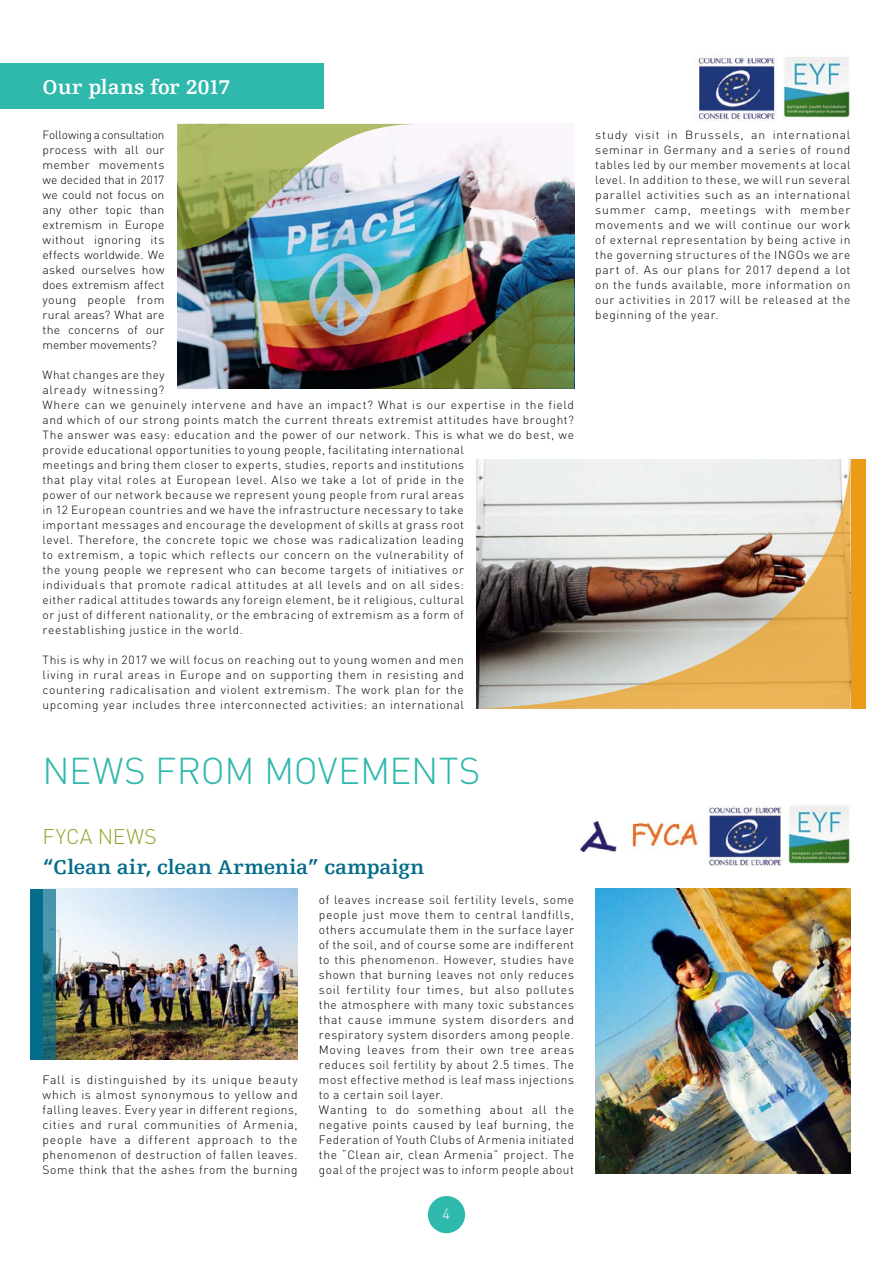
<style>
.page{position:relative;width:893px;height:1263px;background:#fff}
.page>*{position:absolute;margin:0;border:0;box-sizing:border-box;transform-origin:0 0}
.t1{font:300 36.9px "DIN";color:#2fb8ac}
.t2{font:700 21px "Egyptienne FLT Std";letter-spacing:.005em;color:#046d8b}
.t3{font:700 21px "Egyptienne FLT Std";color:#fff}
.t4{font:300 21px "DIN";letter-spacing:.015em;color:#93a42a}
.t5{font:300 15px "DIN";color:#fff}
.t6{font:300 12px/15px "DIN";letter-spacing:.05em;color:#000;text-align:justify}
.t7{font:300 11.7px/15px "DIN";letter-spacing:.045em;color:#000;text-align:justify}
.t8{font:300 11.7px/15px "DIN";letter-spacing:.045em;color:#000;text-align:justify;scale:1.04 1}
</style>
<div class="page">
<div style="left:428px;top:1196px;width:37px;height:37px;background:#2fb8ac;border-radius:50%"></div>
<div style="left:850px;top:460px;width:16px;height:249px;background:#eb9b16"></div>
<div style="left:0;top:64px;width:323px;height:45px;background:#2fb8ac"></div>
<img style="left:696px;top:56px;width:81px;height:64px">
<img style="left:783px;top:54px;width:67px;height:64px">
<img style="left:177px;top:135px;width:397px;height:254px">
<img style="left:708px;top:805px;width:74px;height:61px">
<img style="left:787px;top:803px;width:64px;height:61px">
<img style="left:580px;top:821px;width:118px;height:31px">
<img style="left:595px;top:889px;width:256px;height:285px">
<img style="left:55px;top:889px;width:243px;height:170px">
<svg style="left:477px;top:460px;width:373px;height:249px;background:#c0b09a"></svg>
<img style="left:177px;top:124px;width:243px;height:126px">
<img style="left:362px;top:279px;width:212px;height:110px">
<svg style="left:43px;top:889px;width:12px;height:170px;background:#337c8b"></svg>
<div style="left:30px;top:889px;width:13px;height:170px;background:#046d8b"></div>
<h2 class="t3" style="left:43px;top:75px;width:189px">Our plans for 2017</h2>
<p class="t7" style="left:43px;top:127px;width:123px">Following a consultation process with all our member movements we decided that in 2017 we could not focus on any other topic than extremism in Europe without ignoring its effects worldwide. We asked ourselves how does extremism affect young people from rural areas? What are the concerns of our member movements?</p>
<p class="t7" style="left:43px;top:367px;width:533px;text-align:left">What changes are they<br>already witnessing?<br>Where can we genuinely intervene and have an impact? What is our expertise in the field and which of our strong points match the current threats extremist attitudes have brought?<br>The answer was easy: education and the power of our network. This is what we do best, we provide educational opportunities to young people, facilitating international<br>meetings and bring them closer to experts, studies, reports and institutions<br>that play vital roles at European level. Also we take a lot of pride in the<br>power of our network because we represent young people from rural areas<br>in 12 European countries and we have the infrastructure necessary to take<br>important messages and encourage the development of skills at grass root<br>level. Therefore, the concrete topic we chose was radicalization leading<br>to extremism, a topic which reflects our concern on the vulnerability of<br>the young people we represent who can become targets of initiatives or<br>individuals that promote radical attitudes at all levels and on all sides:<br>either radical attitudes towards any foreign element, be it religious, cultural<br>or just of different nationality, or the embracing of extremism as a form of<br>reestablishing justice in the world.</p>
<p class="t7" style="left:43px;top:652px;width:423px">This is why in 2017 we will focus on reaching out to young women and men living in rural areas in Europe and on supporting them in resisting and countering radicalisation and violent extremism. The work plan for the upcoming year includes three interconnected activities: an international</p>
<h1 class="t1" style="left:43px;top:748px;width:440px">NEWS FROM MOVEMENTS</h1>
<h2 class="t4" style="left:43px;top:823px;width:116px">FYCA NEWS</h2>
<h2 class="t2" style="left:43px;top:855px;width:383px">“Clean air, clean Armenia” campaign</h2>
<p class="t6" style="left:43px;top:1072px;width:257px">Fall is distinguished by its unique beauty which is almost synonymous to yellow and falling leaves. Every year in different regions, cities and rural communities of Armenia, people have a different approach to the phenomenon of destruction of fallen leaves.<br>Some think that the ashes from the burning</p>
<p class="t6" style="left:319px;top:892px;width:257px;text-align:left">of leaves increase soil fertility levels, some people just move them to central landfills, others accumulate them in the surface layer of the soil, and of course some are indifferent to this phenomenon. However, studies have shown that burning leaves not only reduces soil fertility four times, but also pollutes the atmosphere with many toxic substances that cause immune system disorders and respiratory system disorders among people.<br>Moving leaves from their own tree areas reduces soil fertility by about 2.5 times. The most effective method is leaf mass injections to a certain soil layer.<br>Wanting to do something about all the negative points caused by leaf burning, the Federation of Youth Clubs of Armenia initiated the “Clean air, clean Armenia” project. The goal of the project was to inform people about</p>
<p class="t5" style="left:443px;top:1204px;width:9px">4</p>
<p class="t8" style="left:595px;top:127px;width:247px">study visit in Brussels, an international seminar in Germany and a series of round tables led by our member movements at local level. In addition to these, we will run several parallel activities such as an international summer camp, meetings with member movements and we will continue our work of external representation by being active in the governing structures of the INGOs we are part of. As our plans for 2017 depend a lot on the funds available, more information on our activities in 2017 will be released at the beginning of the year.</p>
</div>
